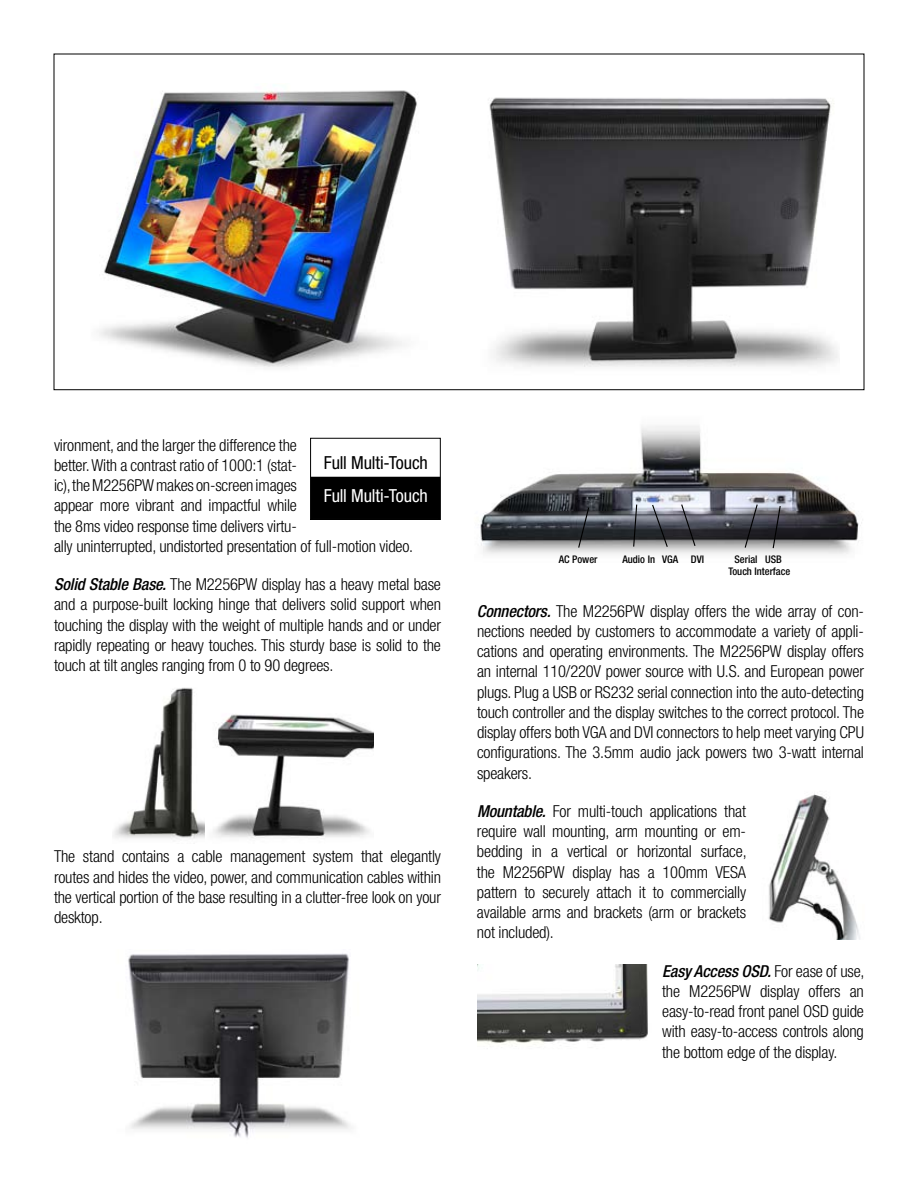
<style>
.page{position:relative;width:918px;height:1188px;background:#fff}
.page>*{position:absolute;margin:0;border:0;box-sizing:border-box;transform-origin:0 0}
.t1{font:condensed 18px "Helvetica Neue LT Std";letter-spacing:-.005em;color:#000}
.t2{font:condensed 18px "Helvetica Neue LT Std";letter-spacing:-.005em;color:#fff}
.t3{font:300 condensed 16.5px/20.2px "Helvetica Neue LT Std";letter-spacing:-.01em;color:#000;text-align:justify}
.t4{font:500 condensed 10.5px/12px "Helvetica Neue";color:#000;text-align:center}
.s1{font-weight:500;font-style:italic}
</style>
<div class="page">
<img style="left:99px;top:85px;width:319px;height:282px">
<img style="left:480px;top:426px;width:382px;height:128px">
<svg style="left:577px;top:506px;width:13px;height:43px"></svg>
<svg style="left:651px;top:504px;width:18px;height:44px"></svg>
<svg style="left:680px;top:503px;width:16px;height:44px"></svg>
<svg style="left:632px;top:503px;width:6px;height:45px"></svg>
<svg style="left:744px;top:503px;width:15px;height:46px"></svg>
<svg style="left:772px;top:505px;width:9px;height:44px"></svg>
<img style="left:113px;top:687px;width:92px;height:152px">
<img style="left:213px;top:714px;width:161px;height:124px">
<img style="left:489px;top:97px;width:349px;height:270px">
<img style="left:768px;top:793px;width:92px;height:147px">
<img style="left:477px;top:965px;width:171px;height:80px">
<div style="left:311px;top:477px;width:129px;height:43px;background:#000"></div>
<div style="left:310px;top:438px;width:131px;height:82px;border:1px solid #000"></div>
<img style="left:128px;top:953px;width:222px;height:185px">
<p class="t3" style="left:54px;top:434px;width:361px;text-align:left">vironment, and the larger the difference the<br>better. With a contrast ratio of 1000:1 (stat-<br>ic), the M2256PW makes on-screen images<br>appear more vibrant and impactful while<br>the 8ms video response time delivers virtu-<br>ally uninterrupted, undistorted presentation of full-motion video.</p>
<p class="t3" style="left:54px;top:574px;width:389px"><span class="s1">SolidStableBase.</span>The M2256PW display has a heavy metal base and a purpose-built locking hinge that delivers solid support when touching the display with the weight of multiple hands and or under rapidly repeating or heavy touches. This sturdy base is solid to the touch at tilt angles ranging from 0 to 90 degrees.</p>
<p class="t1" style="left:324px;top:452px;width:106px">Full Multi-Touch</p>
<p class="t2" style="left:324px;top:485px;width:106px">Full Multi-Touch</p>
<p class="t3" style="left:54px;top:846px;width:389px">The stand contains a cable management system that elegantly routes and hides the video, power, and communication cables within the vertical portion of the base resulting in a clutter-free look on your desktop.</p>
<p class="t4" style="left:559px;top:553px;width:40px">AC Power</p>
<p class="t4" style="left:622px;top:553px;width:83px">Audio In VGA DVI</p>
<p class="t4" style="left:728px;top:553px;width:63px">Serial USB<br>Touch Interface</p>
<p class="t3" style="left:477px;top:601px;width:389px"><span class="s1">Connectors.</span> The M2256PW display offers the wide array of con&shy;nections needed by customers to accommodate a variety of appli&shy;cations and operating environments. The M2256PW display offers an internal 110/220V power source with U.S. and European power plugs. Plug a USB or RS232 serial connection into the auto-detecting touch controller and the display switches to the correct protocol. The display offers both VGA and DVI connectors to help meet varying CPU configurations. The 3.5mm audio jack powers two 3-watt internal speakers.</p>
<p class="t3" style="left:477px;top:801px;width:271px"><span class="s1">Mountable.</span> For multi-touch applications that require wall mounting, arm mounting or em&shy;bedding in a vertical or horizontal surface, the M2256PW display has a 100mm VESA pattern to securely attach it to commercially available arms and brackets (arm or brackets not included).</p>
<p class="t3" style="left:662px;top:961px;width:204px"><span class="s1">EasyAccessOSD.</span>F o r e a s e o f u s e , the M2256PW display offers an easy-to-read front panel OSD guide with easy-to-access controls along the bottom edge of the display.</p>
</div>
